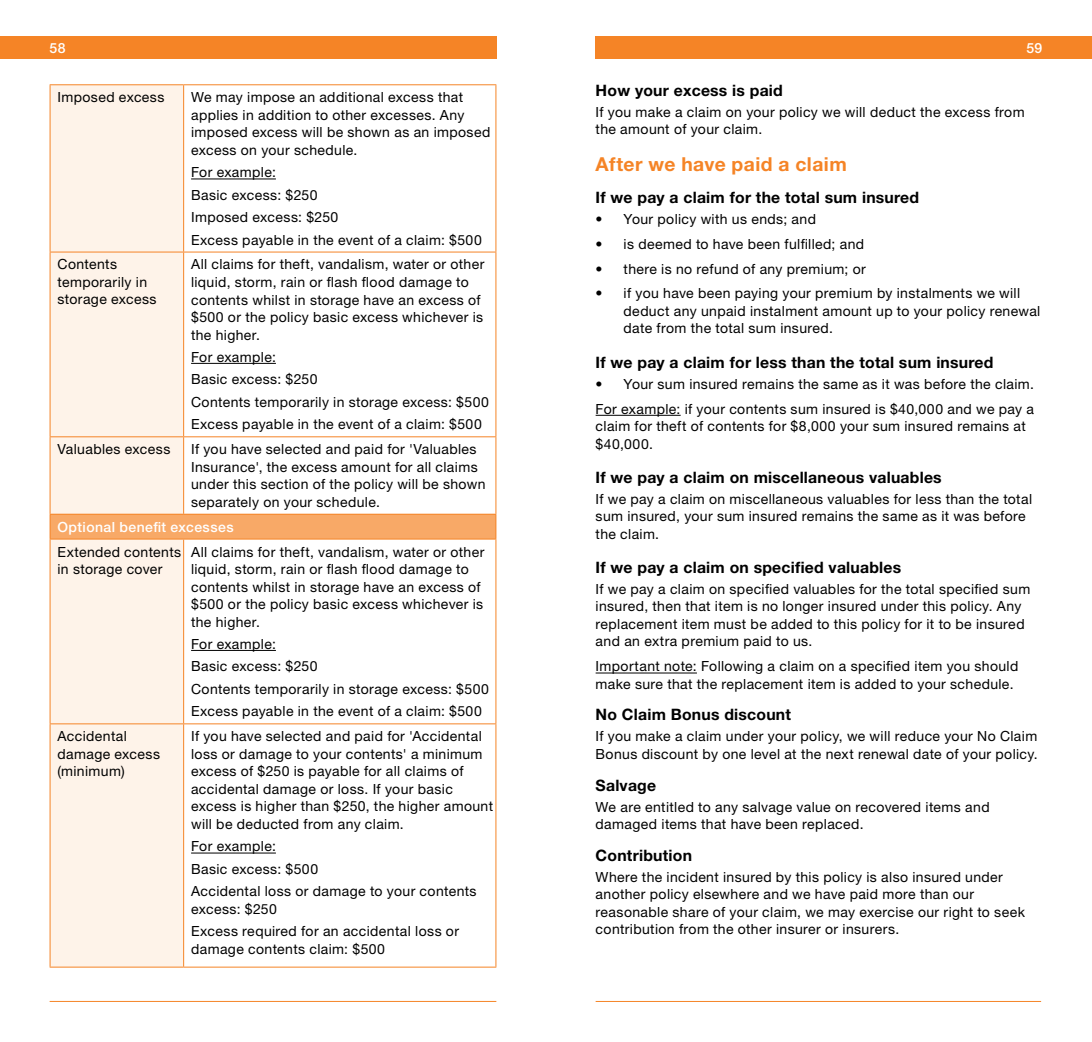
<style>
.page{position:relative;width:1092px;height:1042px;background:#fff}
.page>*{position:absolute;margin:0;border:0;box-sizing:border-box;transform-origin:0 0}
.t1{font:700 19.25px "Helvetica Neue LT Std";letter-spacing:.025em;color:#f58426}
.t2{font:700 15.75px "Helvetica Neue LT Std";letter-spacing:.015em;color:#000}
.t3{font:14px/17.5px "Helvetica Neue LT Std";letter-spacing:.025em;color:#000}
.t4{font:500 14px/24.8px "Helvetica Neue LT Std";letter-spacing:.03em;color:#fff}
.s1{font-weight:400;color:#000}
</style>
<div class="page">
<div style="left:0;top:37px;width:496px;height:22px;background:#f58426"></div>
<hr style="left:50px;top:1001px;width:446px;height:1px;background:#f58426">
<div style="left:595px;top:37px;width:496px;height:22px;background:#f58426"></div>
<hr style="left:595px;top:1001px;width:445px;height:1px;background:#f58426">
<hr style="left:595px;top:415px;width:85px;height:1px;background:#000">
<hr style="left:595px;top:672px;width:102px;height:1px;background:#000">
<div style="left:51px;top:85px;width:132px;height:881px;background:#fef3e9"></div>
<div style="left:50px;top:514px;width:446px;height:25px;background:#f8a967"></div>
<hr style="left:50px;top:84px;width:134px;height:1px;background:#f58426">
<hr style="left:50px;top:252px;width:134px;height:1px;background:#f58426">
<hr style="left:184px;top:84px;width:312px;height:1px;background:#f58426">
<hr style="left:184px;top:252px;width:312px;height:1px;background:#f58426">
<hr style="left:50px;top:539px;width:134px;height:1px;background:#f58426">
<hr style="left:184px;top:539px;width:312px;height:1px;background:#f58426">
<hr style="left:495px;top:85px;width:1px;height:167px;background:#f58426">
<hr style="left:495px;top:252px;width:1px;height:184px;background:#f58426">
<hr style="left:495px;top:437px;width:1px;height:77px;background:#f58426">
<hr style="left:495px;top:539px;width:1px;height:184px;background:#f58426">
<hr style="left:495px;top:724px;width:1px;height:242px;background:#f58426">
<hr style="left:184px;top:966px;width:312px;height:1px;background:#f58426">
<hr style="left:50px;top:85px;width:1px;height:167px;background:#f58426">
<hr style="left:183px;top:85px;width:1px;height:167px;background:#f58426">
<hr style="left:50px;top:252px;width:1px;height:184px;background:#f58426">
<hr style="left:183px;top:252px;width:1px;height:184px;background:#f58426">
<hr style="left:50px;top:437px;width:1px;height:77px;background:#f58426">
<hr style="left:183px;top:437px;width:1px;height:77px;background:#f58426">
<hr style="left:50px;top:539px;width:1px;height:184px;background:#f58426">
<hr style="left:183px;top:539px;width:1px;height:184px;background:#f58426">
<hr style="left:50px;top:724px;width:1px;height:242px;background:#f58426">
<hr style="left:183px;top:724px;width:1px;height:242px;background:#f58426">
<hr style="left:50px;top:966px;width:134px;height:1px;background:#f58426">
<hr style="left:50px;top:436px;width:134px;height:1px;background:#f58426">
<hr style="left:184px;top:436px;width:312px;height:1px;background:#f58426">
<hr style="left:50px;top:723px;width:134px;height:1px;background:#f58426">
<hr style="left:184px;top:723px;width:312px;height:1px;background:#f58426">
<hr style="left:50px;top:514px;width:134px;height:1px;background:#f58426">
<svg style="left:50px;top:515px;width:1px;height:24px"></svg>
<hr style="left:184px;top:514px;width:312px;height:1px;background:#f58426">
<svg style="left:495px;top:515px;width:1px;height:24px"></svg>
<hr style="left:191px;top:178px;width:85px;height:1px;background:#000">
<hr style="left:191px;top:363px;width:85px;height:1px;background:#000">
<hr style="left:191px;top:650px;width:85px;height:1px;background:#000">
<hr style="left:191px;top:852px;width:85px;height:1px;background:#000">
<p class="t4" style="left:50px;top:35px;width:18px">58</p>
<p class="t4" style="left:1026px;top:35px;width:17px">59</p>
<p class="t2" style="left:595px;top:80px;width:189px">How your excess is paid</p>
<p class="t3" style="left:595px;top:103px;width:430px">If you make a claim on your policy we will deduct the excess from the amount of your claim.</p>
<p class="t1" style="left:595px;top:152px;width:253px">After we have paid a claim</p>
<p class="t2" style="left:595px;top:187px;width:325px">If we pay a claim for the total sum insured</p>
<p class="t3" style="left:595px;top:210px;width:222px">• Your policy with us ends; and</p>
<p class="t3" style="left:595px;top:235px;width:270px">• is deemed to have been fulfilled; and</p>
<p class="t3" style="left:595px;top:260px;width:272px">• there is no refund of any premium; or</p>
<p class="t3" style="left:623px;top:284px;width:418px;text-indent:-28px">• if you have been paying your premium by instalments we will deduct any unpaid instalment amount up to your policy renewal date from the total sum insured.</p>
<p class="t2" style="left:595px;top:352px;width:399px">If we pay a claim for less than the total sum insured</p>
<p class="t3" style="left:595px;top:371px;width:440px;line-height:25px">• Your sum insured remains the same as it was before the claim.<br>For example: if your contents sum insured is $40,000 and we pay a</p>
<p class="t3" style="left:595px;top:417px;width:431px">claim for theft of contents for $8,000 your sum insured remains at $40,000.</p>
<p class="t2" style="left:595px;top:467px;width:347px">If we pay a claim on miscellaneous valuables</p>
<p class="t3" style="left:595px;top:490px;width:438px">If we pay a claim on miscellaneous valuables for less than the total sum insured, your sum insured remains the same as it was before the claim.</p>
<p class="t2" style="left:595px;top:557px;width:307px">If we pay a claim on specified valuables</p>
<p class="t3" style="left:595px;top:580px;width:436px">If we pay a claim on specified valuables for the total specified sum insured, then that item is no longer insured under this policy. Any replacement item must be added to this policy for it to be insured and an extra premium paid to us.</p>
<p class="t3" style="left:595px;top:657px;width:424px">Important note: Following a claim on a specified item you should make sure that the replacement item is added to your schedule.</p>
<p class="t2" style="left:595px;top:705px;width:197px">No Claim Bonus discount</p>
<p class="t3" style="left:595px;top:727px;width:443px">If you make a claim under your policy, we will reduce your No Claim<br>Bonus discount by one level at the next renewal date of your policy.</p>
<p class="t2" style="left:595px;top:775px;width:62px">Salvage</p>
<p class="t3" style="left:595px;top:797px;width:395px">We are entitled to any salvage value on recovered items and damaged items that have been replaced.</p>
<p class="t2" style="left:595px;top:845px;width:98px">Contribution</p>
<p class="t3" style="left:595px;top:868px;width:431px">Where the incident insured by this policy is also insured under another policy elsewhere and we have paid more than our reasonable share of your claim, we may exercise our right to seek contribution from the other insurer or insurers.</p>
<p class="t3" style="left:57px;top:88px;width:108px">Imposed excess</p>
<p class="t3" style="left:191px;top:88px;width:301px">We may impose an additional excess that applies in addition to other excesses. Any imposed excess will be shown as an imposed excess on your schedule.</p>
<p class="t3" style="left:191px;top:161px;width:292px;line-height:22.4px">For example:<br>Basic excess: $250<br>Imposed excess: $250<br>Excess payable in the event of a claim: $500</p>
<p class="t3" style="left:57px;top:255px;width:101px">Contents temporarily in storage excess</p>
<p class="t3" style="left:191px;top:256px;width:295px">All claims for theft, vandalism, water or other liquid, storm, rain or flash flood damage to contents whilst in storage have an excess of $500 or the policy basic excess whichever is the higher.</p>
<p class="t3" style="left:191px;top:346px;width:299px;line-height:22.4px">For example:<br>Basic excess: $250<br>Contents temporarily in storage excess: $500<br>Excess payable in the event of a claim: $500</p>
<p class="t3" style="left:57px;top:440px;width:114px">Valuables excess</p>
<p class="t3" style="left:191px;top:440px;width:296px">If you have selected and paid for 'Valuables Insurance', the excess amount for all claims under this section of the policy will be shown separately on your schedule.</p>
<p class="t4" style="left:57px;top:514px;width:177px">Optional benefit excesses<br><span class="s1">Extended contents</span></p>
<p class="t3" style="left:57px;top:560px;width:107px">in storage cover</p>
<p class="t3" style="left:191px;top:542px;width:295px">All claims for theft, vandalism, water or other liquid, storm, rain or flash flood damage to contents whilst in storage have an excess of $500 or the policy basic excess whichever is the higher.</p>
<p class="t3" style="left:191px;top:632px;width:299px;line-height:22.4px">For example:<br>Basic excess: $250<br>Contents temporarily in storage excess: $500<br>Excess payable in the event of a claim: $500</p>
<p class="t3" style="left:57px;top:727px;width:104px">Accidental damage excess (minimum)</p>
<p class="t3" style="left:191px;top:727px;width:303px">If you have selected and paid for 'Accidental loss or damage to your contents' a minimum excess of $250 is payable for all claims of accidental damage or loss. If your basic excess is higher than $250, the higher amount will be deducted from any claim.</p>
<p class="t3" style="left:191px;top:835px;width:287px;line-height:22.4px">For example:<br>Basic excess: $500<br>Accidental loss or damage to your contents</p>
<p class="t3" style="left:191px;top:897px;width:269px;line-height:22.4px">excess: $250<br>Excess required for an accidental loss or</p>
<p class="t3" style="left:191px;top:940px;width:195px">damage contents claim: $500</p>
</div>
